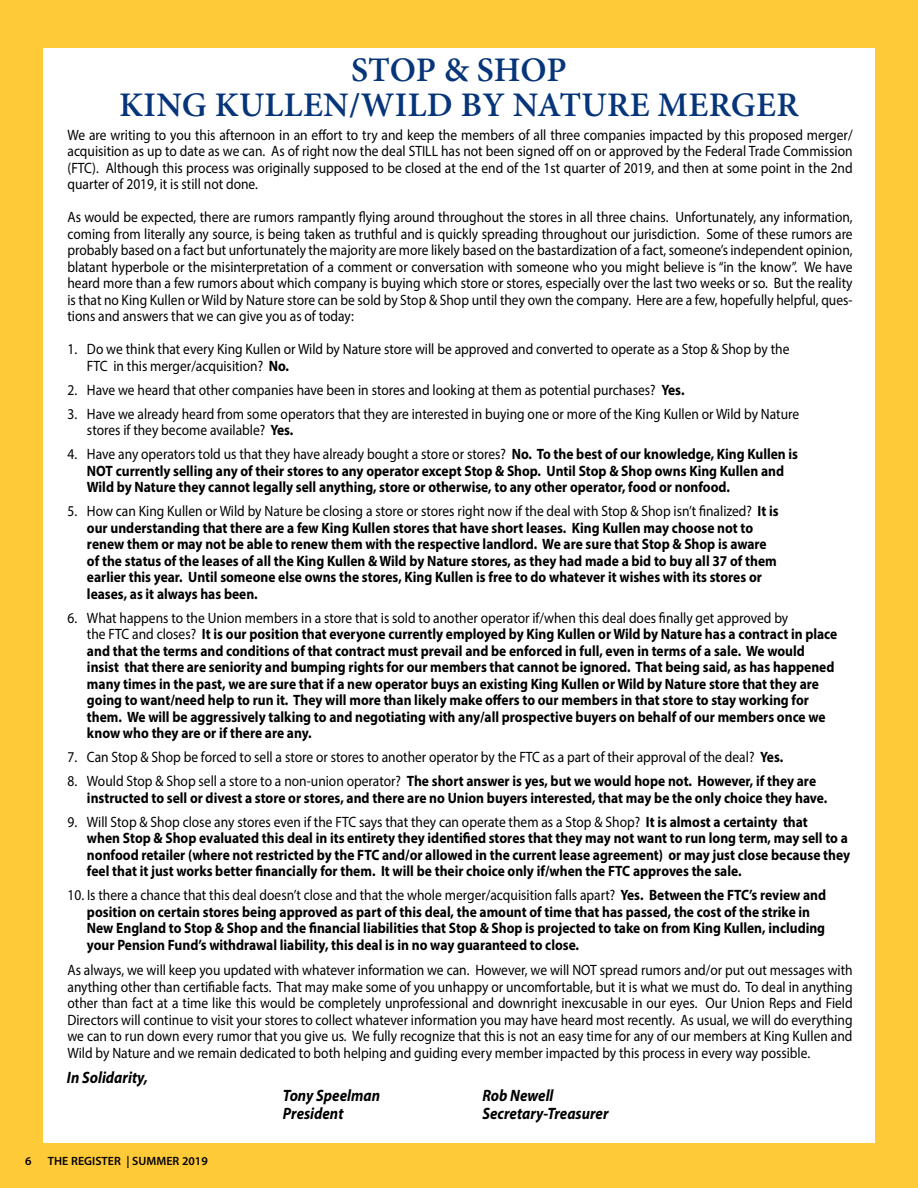
<style>
.page{position:relative;width:918px;height:1188px;background:#ffca38}
.page>*{position:absolute;margin:0;border:0;box-sizing:border-box;transform-origin:0 0}
.t1{font:600 34.5px/34.5px "Minion Pro";letter-spacing:.01em;color:#06357a;text-align:center}
.t2{font:italic 700 16.5px "Myriad Pro";color:#000;scale:.9 1}
.t3{font:700 15px/16.5px "Myriad Pro";color:#000;scale:.9 1}
.t4{font:15px/16.5px "Myriad Pro";color:#000;text-align:justify;scale:.9 1}
.t5{font:600 12px "Myriad Pro";color:#000}
.s1{font-weight:700}
.s2{font-weight:400}
</style>
<div class="page">
<div style="left:43px;top:49px;width:832px;height:1094px;background:#fff"></div>
<h1 class="t1" style="left:119px;top:53px;width:681px">STOP &amp; SHOP<br>KING KULLEN/WILD BY NATURE MERGER</h1>
<p class="t4" style="left:68px;top:126px;width:874px">We are writing to you this afternoon in an effort to try and keep the members of all three companies impacted by this proposed merger/ acquisition as up to date as we can. As of right now the deal STILL has not been signed off on or approved by the Federal Trade Commission (FTC). Although this process was originally supposed to be closed at the end of the 1st quarter of 2019, and then at some point in the 2nd quarter of 2019, it is still not done.</p>
<p class="t4" style="left:68px;top:209px;width:874px">As would be expected, there are rumors rampantly flying around throughout the stores in all three chains. Unfortunately, any information, coming from literally any source, is being taken as truthful and is quickly spreading throughout our jurisdiction. Some of these rumors are probably based on a fact but unfortunately the majority are more likely based on the bastardization of a fact, someone’s independent opinion, blatant hyperbole or the misinterpretation of a comment or conversation with someone who you might believe is “in the know”. We have heard more than a few rumors about which company is buying which store or stores, especially over the last two weeks or so. But the reality is that no King Kullen or Wild by Nature store can be sold by Stop &amp; Shop until they own the company. Here are a few, hopefully helpful, ques&shy;tions and answers that we can give you as of today:</p>
<p class="t4" style="left:87px;top:341px;width:782px;text-indent:-19px">1. Do we think that every King Kullen or Wild by Nature store will be approved and converted to operate as a Stop &amp; Shop by the<br>FTC in this merger/acquisition? <span class="s1">No.</span></p>
<p class="t4" style="left:68px;top:381px;width:687px">2. Have we heard that other companies have been in stores and looking at them as potential purchases? <span class="s1">Yes.</span></p>
<p class="t4" style="left:87px;top:405px;width:793px;text-indent:-19px">3. Have we already heard from some operators that they are interested in buying one or more of the King Kullen or Wild by Nature stores if they become available? <span class="s1">Yes.</span></p>
<p class="t3" style="left:87px;top:446px;width:792px;text-indent:-19px"><span class="s2">4. Have any operators told us that they have already bought a store or stores?</span> No. To the best of our knowledge, King Kullen is<br>NOT currently selling any of their stores to any operator except Stop &amp; Shop. Until Stop &amp; Shop owns King Kullen and<br>Wild by Nature they cannot legally sell anything, store or otherwise, to any other operator, food or nonfood.</p>
<p class="t3" style="left:87px;top:503px;width:770px;text-indent:-19px"><span class="s2">5. How can King Kullen or Wild by Nature be closing a store or stores right now if the deal with Stop &amp; Shop isn’t finalized?</span> It is our understanding that there are a few King Kullen stores that have short leases. King Kullen may choose not to renew them or may not be able to renew them with the respective landlord. We are sure that Stop &amp; Shop is aware of the status of the leases of all the King Kullen &amp; Wild by Nature stores, as they had made a bid to buy all 37 of them earlier this year. Until someone else owns the stores, King Kullen is free to do whatever it wishes with its stores or leases, as it always has been.</p>
<p class="t3" style="left:87px;top:609px;width:835px;text-indent:-19px"><span class="s2">6. What happens to the Union members in a store that is sold to another operator if/when this deal does finally get approved by<br>the FTC and closes?</span> It is our position that everyone currently employed by King Kullen or Wild by Nature has a contract in place and that the terms and conditions of that contract must prevail and be enforced in full, even in terms of a sale. We would insist that there are seniority and bumping rights for our members that cannot be ignored. That being said, as has happened many times in the past, we are sure that if a new operator buys an existing King Kullen or Wild by Nature store that they are going to want/need help to run it. They will more than likely make offers to our members in that store to stay working for them. We will be aggressively talking to and negotiating with any/all prospective buyers on behalf of our members once we know who they are or if there are any.</p>
<p class="t4" style="left:68px;top:749px;width:797px">7. Can Stop &amp; Shop be forced to sell a store or stores to another operator by the FTC as a part of their approval of the deal? <span class="s1">Yes.</span></p>
<p class="t3" style="left:87px;top:773px;width:824px;text-indent:-19px"><span class="s2">8. Would Stop &amp; Shop sell a store to a non-union operator?</span> The short answer is yes, but we would hope not. However, if they are instructed to sell or divest a store or stores, and there are no Union buyers interested, that may be the only choice they have.</p>
<p class="t3" style="left:87px;top:813px;width:849px;text-indent:-19px"><span class="s2">9. Will Stop &amp; Shop close any stores even if the FTC says that they can operate them as a Stop &amp; Shop?</span> It is almost a certainty that<br>when Stop &amp; Shop evaluated this deal in its entirety they identified stores that they may not want to run long term, may sell to a nonfood retailer (where not restricted by the FTC and/or allowed in the current lease agreement) or may just close because they feel that it just works better financially for them. It will be their choice only if/when the FTC approves the sale.</p>
<p class="t3" style="left:87px;top:887px;width:823px;text-indent:-19px"><span class="s2">10. Is there a chance that this deal doesn’t close and that the whole merger/acquisition falls apart?</span> Yes. Between the FTC’s review and position on certain stores being approved as part of this deal, the amount of time that has passed, the cost of the strike in New England to Stop &amp; Shop and the financial liabilities that Stop &amp; Shop is projected to take on from King Kullen, including your Pension Fund’s withdrawal liability, this deal is in no way guaranteed to close.</p>
<p class="t4" style="left:68px;top:962px;width:874px">As always, we will keep you updated with whatever information we can. However, we will NOT spread rumors and/or put out messages with anything other than certifiable facts. That may make some of you unhappy or uncomfortable, but it is what we must do. To deal in anything other than fact at a time like this would be completely unprofessional and downright inexcusable in our eyes. Our Union Reps and Field Directors will continue to visit your stores to collect whatever information you may have heard most recently. As usual, we will do everything we can to run down every rumor that you give us. We fully recognize that this is not an easy time for any of our members at King Kullen and Wild by Nature and we remain dedicated to both helping and guiding every member impacted by this process in every way possible.</p>
<p class="t2" style="left:67px;top:1067px;width:91px">In Solidarity,</p>
<p class="t2" style="left:283px;top:1085px;width:110px">Tony Speelman</p>
<p class="t2" style="left:482px;top:1085px;width:81px">Rob Newell</p>
<p class="t2" style="left:283px;top:1103px;width:69px">President</p>
<p class="t2" style="left:482px;top:1103px;width:142px">Secretary-Treasurer</p>
<p class="t5" style="left:25px;top:1153px;width:8px">6</p>
<p class="t5" style="left:48px;top:1153px;width:161px">THE REGISTER | SUMMER 2019</p>
</div>
